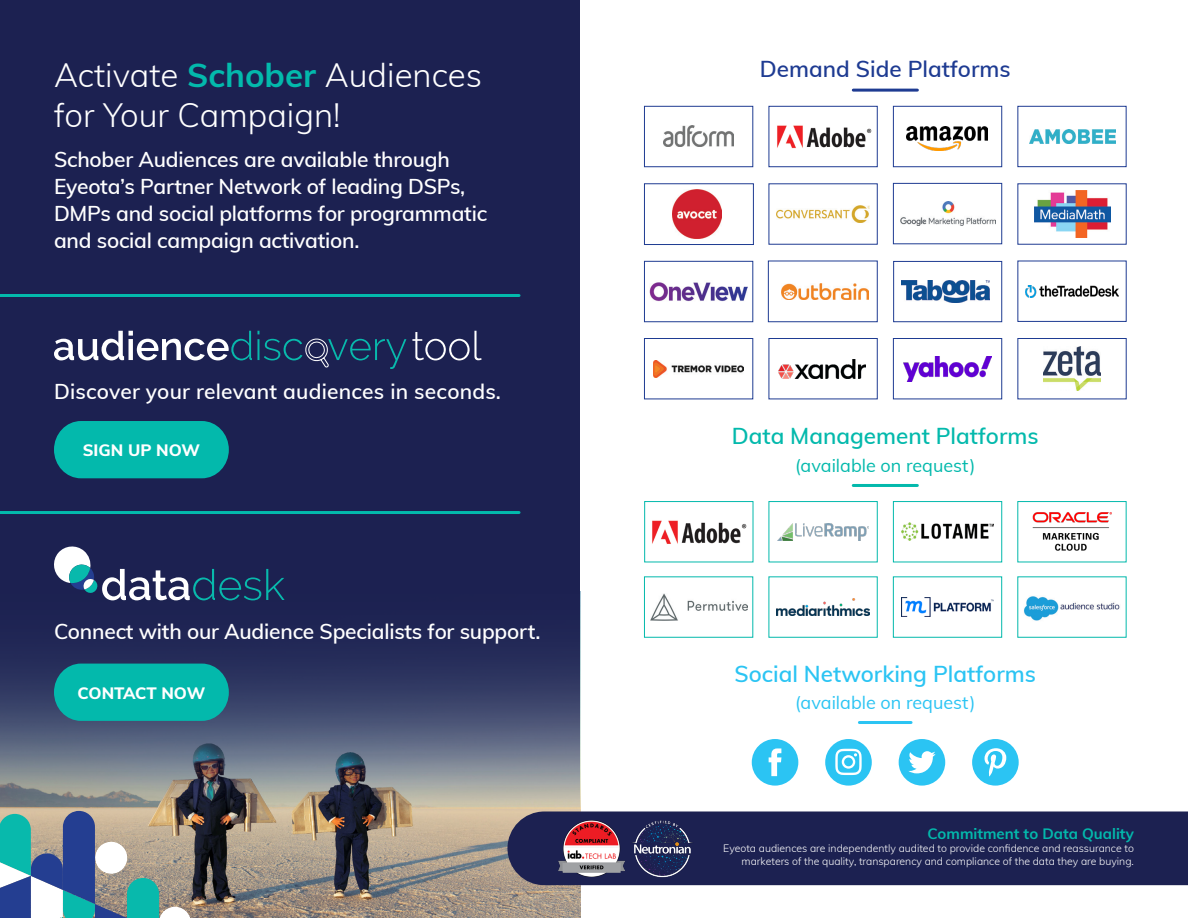
<style>
.page{position:relative;width:1188px;height:918px;background:#fff}
.page>*{position:absolute;margin:0;border:0;box-sizing:border-box;transform-origin:0 0}
.Subheading{font:300 33px/39.6px "Muli";color:#fff}
.t1{font:600 22.5px "Muli";color:#2bc4f3}
.t2{font:600 22.5px "Muli";color:#03b9ac}
.t3{font:600 22.5px "Muli";color:#1e3b92}
.Subheading-2{font:600 21px/27px "Muli";letter-spacing:-.01em;color:#fff}
.Subheading-3{font:600 21px "Muli";letter-spacing:.01em;color:#fff}
.t4{font:18px "Muli";color:#2bc4f3}
.t5{font:18px "Muli";color:#03b9ac}
.Subheading-4{font:800 16.5px "Muli";color:#fff}
.Copyright{font:700 15px "Muli";color:#03b9ac}
.Copyright-2{font:300 10.5px/12.6px "Muli";color:#fff;text-align:right}
.s1{font-weight:700;color:#03b9ac}
</style>
<div class="page">
<svg style="left:0;top:0;width:580px;height:918px;fill:#1c2151"></svg>
<svg style="left:0;top:811px;width:190px;height:107px"></svg>
<div style="left:507px;top:811px;width:681px;height:74px;background:#1c2151"></div>
<img style="left:558px;top:820px;width:66px;height:56px">
<img style="left:631px;top:818px;width:62px;height:60px">
<svg style="left:54px;top:547px;width:231px;height:53px"></svg>
<hr style="left:0;top:294px;width:519px;height:3px;background:#03b9ac">
<hr style="left:0;top:511px;width:519px;height:3px;background:#03b9ac">
<hr style="left:853px;top:89px;width:64px;height:3px;background:#1e3b92">
<div style="left:644px;top:106px;width:109px;height:61px;background:#fff;border:1px solid #1e3b92"></div>
<img style="left:664px;top:126px;width:70px;height:21px">
<div style="left:893px;top:261px;width:109px;height:61px;background:#fff;border:1px solid #1e3b92"></div>
<img style="left:901px;top:281px;width:89px;height:21px">
<img style="left:1035px;top:191px;width:76px;height:46px">
<div style="left:1018px;top:106px;width:108px;height:61px;background:#fff;border:1px solid #1e3b92"></div>
<img style="left:1030px;top:130px;width:85px;height:13px">
<div style="left:1018px;top:338px;width:108px;height:61px;background:#fff;border:1px solid #1e3b92"></div>
<img style="left:1043px;top:347px;width:58px;height:44px">
<div style="left:893px;top:183px;width:109px;height:61px;background:#fff;border:1px solid #1e3b92"></div>
<img style="left:900px;top:201px;width:95px;height:25px">
<div style="left:769px;top:106px;width:108px;height:61px;background:#fff;border:1px solid #1e3b92"></div>
<img style="left:777px;top:125px;width:94px;height:24px">
<div style="left:644px;top:184px;width:110px;height:61px;background:#fff;border:1px solid #1e3b92"></div>
<img style="left:672px;top:189px;width:49px;height:50px">
<img style="left:777px;top:206px;width:92px;height:17px">
<div style="left:644px;top:261px;width:109px;height:61px;background:#fff;border:1px solid #1e3b92"></div>
<img style="left:650px;top:282px;width:98px;height:20px">
<div style="left:893px;top:106px;width:109px;height:61px;background:#fff;border:1px solid #1e3b92"></div>
<img style="left:907px;top:127px;width:81px;height:24px">
<div style="left:644px;top:338px;width:109px;height:61px;background:#fff;border:1px solid #1e3b92"></div>
<img style="left:654px;top:360px;width:90px;height:17px">
<div style="left:768px;top:261px;width:109px;height:61px;background:#fff;border:1px solid #1e3b92"></div>
<img style="left:782px;top:284px;width:87px;height:16px">
<div style="left:769px;top:338px;width:108px;height:61px;background:#fff;border:1px solid #1e3b92"></div>
<img style="left:779px;top:359px;width:87px;height:19px">
<div style="left:893px;top:338px;width:109px;height:61px;background:#fff;border:1px solid #1e3b92"></div>
<img style="left:903px;top:356px;width:89px;height:25px">
<div style="left:1018px;top:261px;width:108px;height:61px;background:#fff;border:1px solid #1e3b92"></div>
<img style="left:1026px;top:285px;width:92px;height:12px">
<hr style="left:859px;top:721px;width:52px;height:3px;background:#2bc4f3">
<div style="left:752px;top:739px;width:46px;height:47px;background:#2bc4f3;border-radius:50%"></div>
<svg style="left:769px;top:748px;width:12px;height:28px"></svg>
<div style="left:899px;top:739px;width:46px;height:47px;background:#2bc4f3;border-radius:50%"></div>
<svg style="left:908px;top:751px;width:28px;height:22px"></svg>
<div style="left:972px;top:739px;width:47px;height:47px;background:#2bc4f3;border-radius:50%"></div>
<svg style="left:985px;top:748px;width:21px;height:28px"></svg>
<div style="left:825px;top:739px;width:47px;height:47px;background:#2bc4f3;border-radius:50%"></div>
<svg style="left:835px;top:749px;width:27px;height:26px"></svg>
<hr style="left:853px;top:484px;width:64px;height:3px;background:#03b9ac">
<div style="left:645px;top:501px;width:108px;height:61px;background:#fff;border:1px solid #03b9ac"></div>
<img style="left:652px;top:520px;width:95px;height:24px">
<div style="left:893px;top:501px;width:109px;height:61px;background:#fff;border:1px solid #03b9ac"></div>
<img style="left:901px;top:523px;width:93px;height:18px">
<img style="left:650px;top:594px;width:98px;height:26px">
<img style="left:777px;top:598px;width:93px;height:18px">
<div style="left:893px;top:577px;width:109px;height:60px;background:#fff;border:1px solid #03b9ac"></div>
<img style="left:901px;top:598px;width:93px;height:18px">
<div style="left:1018px;top:501px;width:108px;height:61px;background:#fff;border:1px solid #03b9ac"></div>
<img style="left:1032px;top:512px;width:80px;height:39px">
<img style="left:1024px;top:596px;width:96px;height:25px">
<div style="left:769px;top:501px;width:108px;height:61px;background:#fff;border:1px solid #03b9ac"></div>
<img style="left:778px;top:523px;width:91px;height:17px">
<svg style="left:54px;top:331px;width:352px;height:38px"></svg>
<svg style="left:412px;top:331px;width:70px;height:29px"></svg>
<div style="left:54px;top:421px;width:175px;height:57px;background:#03b9ac;border-radius:28px"></div>
<div style="left:54px;top:664px;width:175px;height:57px;background:#03b9ac;border-radius:28px"></div>
<p class="Subheading" style="left:54px;top:54px;width:430px">Activate <span class="s1">Schober</span> Audiences for Your Campaign!</p>
<p class="Subheading-2" style="left:54px;top:145px;width:435px">Schober Audiences are available through Eyeota’s Partner Network of leading DSPs, DMPs and social platforms for programmatic and social campaign activation.</p>
<p class="Subheading-3" style="left:54px;top:376px;width:449px">Discover your relevant audiences in seconds.</p>
<p class="Subheading-4" style="left:83px;top:438px;width:119px">SIGN UP NOW</p>
<p class="Subheading-2" style="left:54px;top:617px;width:488px">Connect with our Audience Specialists for support.</p>
<p class="Subheading-4" style="left:78px;top:681px;width:129px">CONTACT NOW</p>
<p class="t3" style="left:760px;top:52px;width:252px">Demand Side Platforms</p>
<p class="t2" style="left:732px;top:419px;width:308px">Data Management Platforms</p>
<p class="t5" style="left:795px;top:452px;width:182px">(available on request)</p>
<p class="t1" style="left:735px;top:657px;width:303px">Social Networking Platforms</p>
<p class="t4" style="left:795px;top:689px;width:182px">(available on request)</p>
<p class="Copyright" style="left:928px;top:823px;width:208px">Commitment to Data Quality</p>
<p class="Copyright-2" style="left:723px;top:841px;width:412px">Eyeota audiences are independently audited to provide confidence and reassurance to marketers of the quality, transparency and compliance of the data they are buying.</p>
</div>
